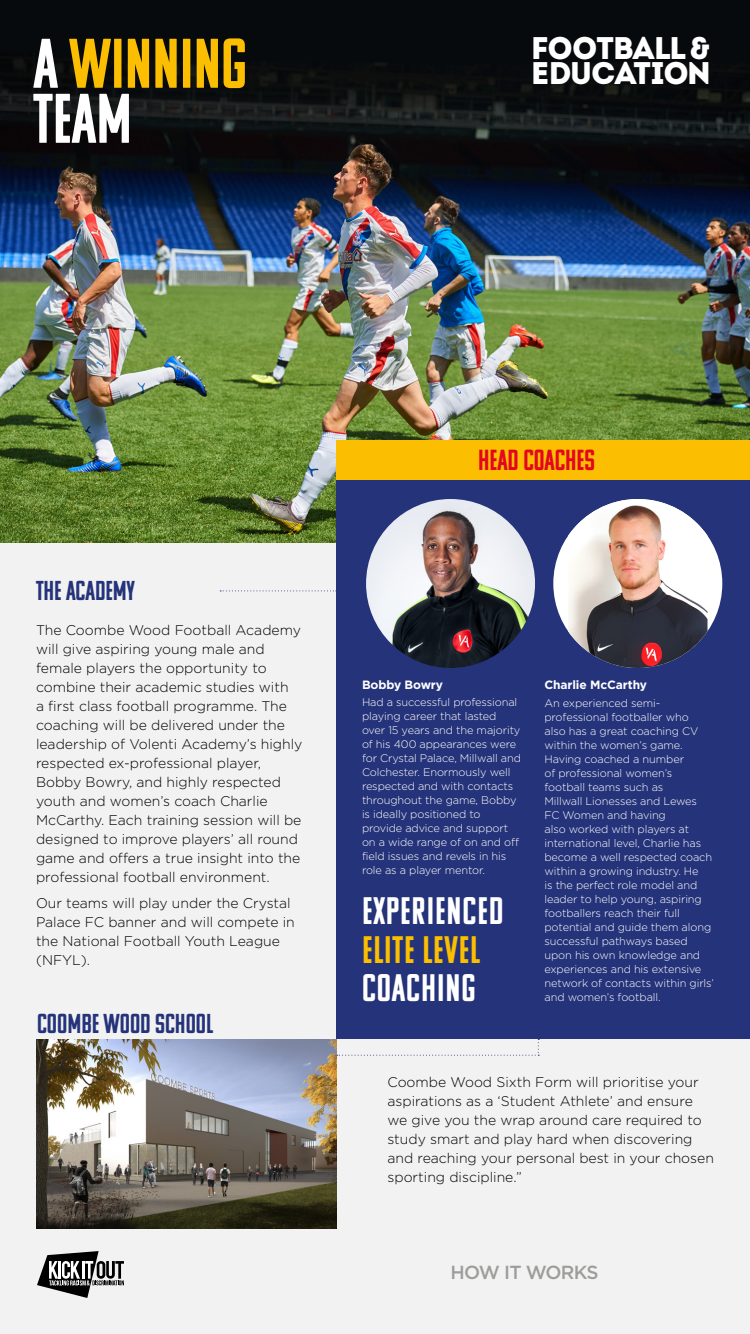
<style>
.page{position:relative;width:750px;height:1334px;background:#fff}
.page>*{position:absolute;margin:0;border:0;box-sizing:border-box;transform-origin:0 0}
.t1{font:70px/55px "Komu A";color:#fbbe00}
.t2{font:38.3px "Komu A";letter-spacing:.025em;color:#fff}
.t3{font:38.3px "Komu A";letter-spacing:.025em;color:#fbbe00}
.t4{font:31.3px/25px "Intro";letter-spacing:-.04em;color:#fff}
.t5{font:29px "Komu A";color:#e40521}
.t6{font:27.3px "Komu A";color:#25337a}
.t7{font:500 18.9px "Gotham";letter-spacing:-.04em;color:#9d9d9c}
.t8{font:300 14px/19px "Gotham";color:#000}
.t9{font:700 12px "Gotham";letter-spacing:-.01em;color:#fff}
.t10{font:300 11px/14px "Gotham";letter-spacing:-.01em;color:#fff}
.s1{color:#fff}
</style>
<div class="page">
<img style="left:0;top:0;width:750px;height:544px">
<div style="left:0;top:544px;width:750px;height:790px;background:#f2f2f2"></div>
<div style="left:336px;top:480px;width:414px;height:559px;background:#25337a"></div>
<div style="left:336px;top:440px;width:414px;height:40px;background:#fbbe00"></div>
<svg style="left:37px;top:1251px;width:87px;height:47px"></svg>
<svg style="left:220px;top:590px;width:116px;height:1px"></svg>
<svg style="left:337px;top:1039px;width:202px;height:17px"></svg>
<img style="left:36px;top:1039px;width:300px;height:190px">
<img style="left:366px;top:499px;width:169px;height:169px;border-radius:84px">
<div style="left:553px;top:499px;width:169px;height:169px;background:#fff;border-radius:50%"></div>
<img style="left:568px;top:499px;width:140px;height:169px">
<h1 class="t1" style="left:33px;top:36px;width:215px"><span class="s1">A</span> WINNING<br><span class="s1">TEAM</span></h1>
<h3 class="t4" style="left:531px;top:35px;width:182px">FOOTBALL &amp;<br>EDUCATION</h3>
<h3 class="t6" style="left:36px;top:577px;width:100px">THE ACADEMY</h3>
<p class="t8" style="left:36px;top:620px;width:268px">The Coombe Wood Football Academy will give aspiring young male and female players the opportunity to combine their academic studies with<br>a first class football programme. The coaching will be delivered under the leadership of Volenti Academy’s highly respected ex-professional player, Bobby Bowry, and highly respected youth and women’s coach Charlie McCarthy. Each training session will be designed to improve players’ all round game and offers a true insight into the professional football environment.</p>
<p class="t8" style="left:36px;top:893px;width:260px">Our teams will play under the Crystal<br>Palace FC banner and will compete in the National Football Youth League (NFYL).</p>
<h3 class="t6" style="left:37px;top:1010px;width:178px">COOMBE WOOD SCHOOL</h3>
<h3 class="t5" style="left:478px;top:445px;width:118px">HEAD COACHES</h3>
<p class="t9" style="left:362px;top:678px;width:83px">Bobby Bowry</p>
<p class="t9" style="left:544px;top:678px;width:104px">Charlie McCarthy</p>
<p class="t10" style="left:362px;top:695px;width:161px">Had a successful professional playing career that lasted over 15 years and the majority of his 400 appearances were for Crystal Palace, Millwall and<br>Colchester. Enormously well respected and with contacts throughout the game, Bobby is ideally positioned to provide advice and support on a wide range of on and off field issues and revels in his role as a player mentor.</p>
<p class="t10" style="left:545px;top:696px;width:171px">An experienced semi&shy;professional footballer who<br>also has a great coaching CV within the women’s game.<br>Having coached a number<br>of professional women’s football teams such as<br>Millwall Lionesses and Lewes<br>FC Women and having<br>also worked with players at international level, Charlie has become a well respected coach within a growing industry. He<br>is the perfect role model and leader to help young, aspiring footballers reach their full potential and guide them along successful pathways based upon his own knowledge and experiences and his extensive network of contacts within girls’ and women’s football.</p>
<h2 class="t2" style="left:362px;top:891px;width:143px">EXPERIENCED</h2>
<h2 class="t3" style="left:362px;top:930px;width:120px">ELITE LEVEL</h2>
<h2 class="t2" style="left:362px;top:968px;width:115px">COACHING</h2>
<p class="t8" style="left:387px;top:1072px;width:328px">Coombe Wood Sixth Form will prioritise your aspirations as a ‘Student Athlete’ and ensure we give you the wrap around care required to study smart and play hard when discovering and reaching your personal best in your chosen sporting discipline.”</p>
<h3 class="t7" style="left:451px;top:1260px;width:150px">HOW IT WORKS</h3>
</div>
